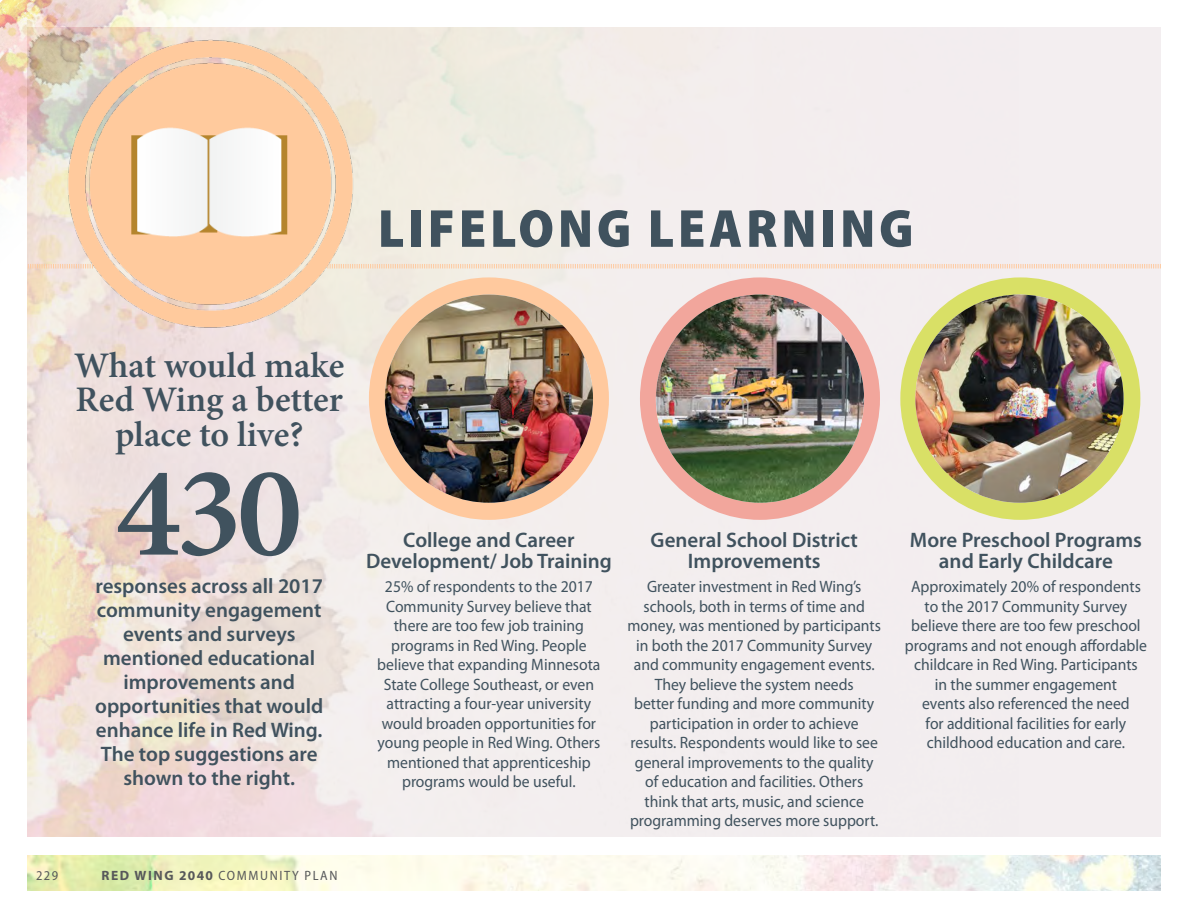
<style>
.page{position:relative;width:1188px;height:918px;background:#fff}
.page>*{position:absolute;margin:0;border:0;box-sizing:border-box;transform-origin:0 0}
.t1{font:600 129.6px "Minion Pro";color:#40525e}
.t2{font:900 semi-condensed 54px "Myriad Pro";letter-spacing:.07em;color:#40525e}
.t3{font:600 36px/34.5px "Minion Pro";color:#40525e;text-align:center}
.t4{font:600 21px/24px "Myriad Pro";color:#40525e;text-align:center}
.t5{font:16.5px/19.5px "Myriad Pro";color:#40525e;text-align:center;scale:.95 1}
.t6{font:semi-condensed 13.5px "Myriad Pro";letter-spacing:.12em;color:#57585a}
.s1{font-weight:700;font-stretch:normal}
</style>
<div class="page">
<img style="left:28px;top:856px;width:1132px;height:34px">
<img style="left:0;top:0;width:221px;height:290px">
<div style="left:640px;top:277px;width:240px;height:243px;background:#f2a69c;border-radius:50%"></div>
<div style="left:369px;top:277px;width:240px;height:243px;background:#ffc99e;border-radius:50%"></div>
<img style="left:656px;top:295px;width:208px;height:208px;border-radius:104px">
<img style="left:385px;top:295px;width:208px;height:208px;border-radius:104px">
<div style="left:900px;top:277px;width:240px;height:243px;background:#d9e066;border-radius:50%"></div>
<img style="left:46px;top:16px;width:328px;height:328px">
<img style="left:915px;top:295px;width:209px;height:208px;border-radius:104px">
<svg style="left:28px;top:264px;width:65px;height:4px"></svg>
<svg style="left:327px;top:263px;width:834px;height:6px;background:#f6e0d1"></svg>
<h2 class="t2" style="left:378px;top:193px;width:537px">LIFELONG LEARNING</h2>
<h3 class="t3" style="left:74px;top:348px;width:272px">What would make<br>Red Wing a better place to live?</h3>
<h1 class="t1" style="left:116px;top:424px;width:189px">430</h1>
<p class="t4" style="left:95px;top:574px;width:230px">responses across all 2017 community engagement events and surveys mentioned educational improvements and opportunities that would enhance life in Red Wing.<br>The top suggestions are shown to the right.</p>
<p class="t6" style="left:36px;top:867px;width:23px">229</p>
<p class="t6" style="left:101px;top:867px;width:238px"><span class="s1">Red Wing 2040</span> COMMUNITY PLAN</p>
<p class="t4" style="left:366px;top:529px;width:247px;line-height:21px">College and Career<br>Development/ Job Training</p>
<p class="t5" style="left:377px;top:577px;width:236px">25% of respondents to the 2017<br>Community Survey believe that there are too few job training programs in Red Wing. People believe that expanding Minnesota<br>State College Southeast, or even attracting a four-year university would broaden opportunities for young people in Red Wing. Others mentioned that apprenticeship programs would be useful.</p>
<p class="t4" style="left:651px;top:529px;width:209px;line-height:21px">General School District<br>Improvements</p>
<p class="t5" style="left:628px;top:577px;width:268px">Greater investment in Red Wing’s schools, both in terms of time and money, was mentioned by participants in both the 2017 Community Survey and community engagement events.<br>They believe the system needs<br>better funding and more community participation in order to achieve results. Respondents would like to see general improvements to the quality of education and facilities. Others think that arts, music, and science programming deserves more support.</p>
<p class="t4" style="left:910px;top:529px;width:234px;line-height:21px">More Preschool Programs and Early Childcare</p>
<p class="t5" style="left:905px;top:577px;width:256px">Approximately 20% of respondents to the 2017 Community Survey believe there are too few preschool programs and not enough affordable childcare in Red Wing. Participants<br>in the summer engagement<br>events also referenced the need<br>for additional facilities for early childhood education and care.</p>
</div>
